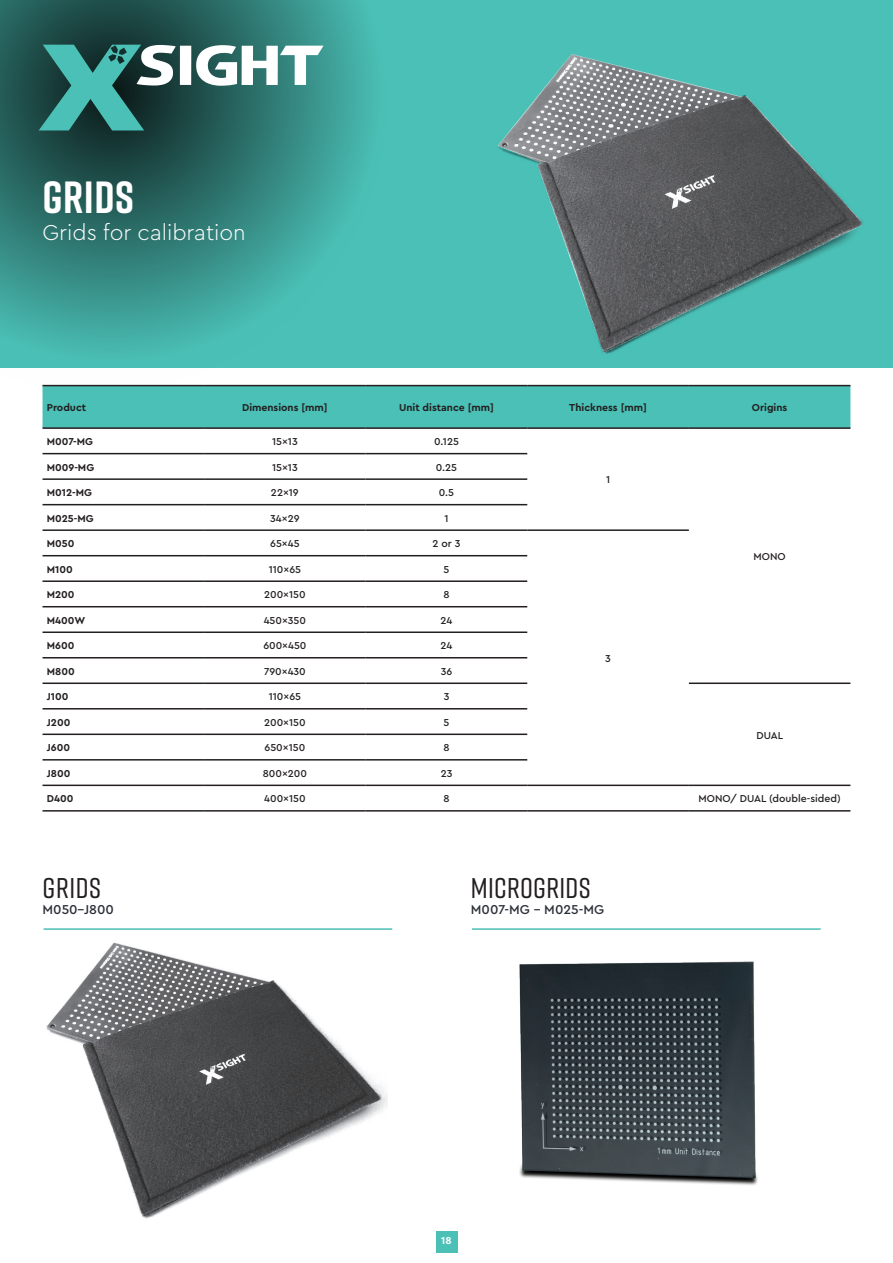
<style>
.page{position:relative;width:893px;height:1263px;background:#fff}
.page>*{position:absolute;margin:0;border:0;box-sizing:border-box;transform-origin:0 0}
.t1{font:700 45px "Rift";letter-spacing:.01em;color:#fff}
.t2{font:500 28.5px "Rift";letter-spacing:.01em;color:#231f20}
.t3{font:300 22.5px "Cera Pro";color:#fff}
.t4{font:500 13.5px "Cera Pro";color:#2b2f37}
.t5{font:500 10.5px "Cera Pro";color:#231f20}
.t6{font:700 10.5px "Cera Pro";color:#231f20}
.t7{font:700 10.5px "Cera Pro";color:#fff}
</style>
<div class="page">
<div style="left:436px;top:1231px;width:21px;height:21px;background:#4bc0b6"></div>
<div style="left:0;top:0;width:893px;height:368px;background:#4bc0b6"></div>
<svg style="left:0;top:0;width:387px;height:393px"></svg>
<div style="left:180px;top:46px;width:11px;height:39px;background:#fff"></div>
<svg style="left:196px;top:45px;width:128px;height:41px;background:#9abdba"></svg>
<svg style="left:39px;top:45px;width:137px;height:85px"></svg>
<img style="left:46px;top:942px;width:342px;height:277px">
<img style="left:519px;top:961px;width:239px;height:224px">
<hr style="left:44px;top:928px;width:348px;height:2px;background:#4bc0b6">
<hr style="left:472px;top:928px;width:349px;height:2px;background:#4bc0b6">
<div style="left:43px;top:386px;width:807px;height:41px;background:#4bc0b6"></div>
<hr style="left:43px;top:385px;width:161px;height:1px;background:#231f20">
<hr style="left:204px;top:385px;width:162px;height:1px;background:#231f20">
<hr style="left:366px;top:385px;width:161px;height:1px;background:#231f20">
<hr style="left:527px;top:385px;width:162px;height:1px;background:#231f20">
<hr style="left:689px;top:385px;width:161px;height:1px;background:#231f20">
<hr style="left:43px;top:427px;width:161px;height:2px;background:#231f20">
<hr style="left:204px;top:427px;width:162px;height:2px;background:#231f20">
<hr style="left:366px;top:427px;width:161px;height:2px;background:#231f20">
<hr style="left:527px;top:427px;width:162px;height:2px;background:#231f20">
<hr style="left:689px;top:427px;width:161px;height:2px;background:#231f20">
<hr style="left:43px;top:453px;width:161px;height:1px;background:#231f20">
<hr style="left:204px;top:453px;width:162px;height:1px;background:#231f20">
<hr style="left:366px;top:453px;width:161px;height:1px;background:#231f20">
<hr style="left:43px;top:478px;width:161px;height:2px;background:#231f20">
<hr style="left:204px;top:478px;width:162px;height:2px;background:#231f20">
<hr style="left:366px;top:478px;width:161px;height:2px;background:#231f20">
<hr style="left:43px;top:504px;width:161px;height:1px;background:#231f20">
<hr style="left:204px;top:504px;width:162px;height:1px;background:#231f20">
<hr style="left:366px;top:504px;width:161px;height:1px;background:#231f20">
<hr style="left:43px;top:529px;width:161px;height:2px;background:#231f20">
<hr style="left:204px;top:529px;width:162px;height:2px;background:#231f20">
<hr style="left:366px;top:529px;width:161px;height:2px;background:#231f20">
<hr style="left:527px;top:529px;width:162px;height:2px;background:#231f20">
<hr style="left:43px;top:555px;width:161px;height:1px;background:#231f20">
<hr style="left:204px;top:555px;width:162px;height:1px;background:#231f20">
<hr style="left:366px;top:555px;width:161px;height:1px;background:#231f20">
<hr style="left:43px;top:580px;width:161px;height:2px;background:#231f20">
<hr style="left:204px;top:580px;width:162px;height:2px;background:#231f20">
<hr style="left:366px;top:580px;width:161px;height:2px;background:#231f20">
<hr style="left:43px;top:606px;width:161px;height:1px;background:#231f20">
<hr style="left:204px;top:606px;width:162px;height:1px;background:#231f20">
<hr style="left:366px;top:606px;width:161px;height:1px;background:#231f20">
<hr style="left:43px;top:631px;width:161px;height:2px;background:#231f20">
<hr style="left:204px;top:631px;width:162px;height:2px;background:#231f20">
<hr style="left:366px;top:631px;width:161px;height:2px;background:#231f20">
<hr style="left:43px;top:657px;width:161px;height:1px;background:#231f20">
<hr style="left:204px;top:657px;width:162px;height:1px;background:#231f20">
<hr style="left:366px;top:657px;width:161px;height:1px;background:#231f20">
<hr style="left:43px;top:682px;width:161px;height:2px;background:#231f20">
<hr style="left:204px;top:682px;width:162px;height:2px;background:#231f20">
<hr style="left:366px;top:682px;width:161px;height:2px;background:#231f20">
<hr style="left:689px;top:682px;width:161px;height:2px;background:#231f20">
<hr style="left:43px;top:708px;width:161px;height:1px;background:#231f20">
<hr style="left:204px;top:708px;width:162px;height:1px;background:#231f20">
<hr style="left:366px;top:708px;width:161px;height:1px;background:#231f20">
<hr style="left:43px;top:733px;width:161px;height:2px;background:#231f20">
<hr style="left:204px;top:733px;width:162px;height:2px;background:#231f20">
<hr style="left:366px;top:733px;width:161px;height:2px;background:#231f20">
<hr style="left:43px;top:759px;width:161px;height:1px;background:#231f20">
<hr style="left:204px;top:759px;width:162px;height:1px;background:#231f20">
<hr style="left:366px;top:759px;width:161px;height:1px;background:#231f20">
<hr style="left:43px;top:784px;width:161px;height:2px;background:#231f20">
<hr style="left:204px;top:784px;width:162px;height:2px;background:#231f20">
<hr style="left:366px;top:784px;width:161px;height:2px;background:#231f20">
<hr style="left:527px;top:784px;width:162px;height:2px;background:#231f20">
<hr style="left:689px;top:784px;width:161px;height:2px;background:#231f20">
<hr style="left:43px;top:810px;width:161px;height:2px;background:#231f20">
<hr style="left:204px;top:810px;width:162px;height:2px;background:#231f20">
<hr style="left:366px;top:810px;width:161px;height:2px;background:#231f20">
<hr style="left:527px;top:810px;width:162px;height:2px;background:#231f20">
<hr style="left:689px;top:810px;width:161px;height:2px;background:#231f20">
<img style="left:498px;top:54px;width:365px;height:300px">
<h1 class="t1" style="left:43px;top:165px;width:93px">Grids</h1>
<h3 class="t3" style="left:43px;top:218px;width:205px">Grids for calibration</h3>
<p class="t6" style="left:47px;top:401px;width:41px">Product</p>
<p class="t6" style="left:242px;top:401px;width:87px">Dimensions [mm]</p>
<p class="t6" style="left:399px;top:401px;width:96px">Unit distance [mm]</p>
<p class="t6" style="left:569px;top:401px;width:79px">Thickness [mm]</p>
<p class="t6" style="left:752px;top:401px;width:37px">Origins</p>
<p class="t6" style="left:47px;top:435px;width:48px">M007-MG</p>
<p class="t5" style="left:272px;top:435px;width:27px">15×13</p>
<p class="t5" style="left:434px;top:435px;width:26px">0.125</p>
<p class="t5" style="left:606px;top:473px;width:6px">1</p>
<p class="t6" style="left:47px;top:460px;width:49px">M009-MG</p>
<p class="t5" style="left:272px;top:460px;width:27px">15×13</p>
<p class="t5" style="left:436px;top:460px;width:23px">0.25</p>
<p class="t6" style="left:47px;top:486px;width:47px">M012-MG</p>
<p class="t5" style="left:271px;top:486px;width:29px">22×19</p>
<p class="t5" style="left:439px;top:486px;width:17px">0.5</p>
<p class="t6" style="left:47px;top:511px;width:48px">M025-MG</p>
<p class="t5" style="left:270px;top:511px;width:31px">34×29</p>
<p class="t5" style="left:444px;top:511px;width:6px">1</p>
<p class="t6" style="left:47px;top:537px;width:29px">M050</p>
<p class="t5" style="left:270px;top:537px;width:31px">65×45</p>
<p class="t5" style="left:433px;top:537px;width:29px">2 or 3</p>
<p class="t6" style="left:47px;top:562px;width:27px">M100</p>
<p class="t5" style="left:269px;top:562px;width:34px">110×65</p>
<p class="t5" style="left:444px;top:562px;width:7px">5</p>
<p class="t6" style="left:47px;top:588px;width:29px">M200</p>
<p class="t5" style="left:264px;top:588px;width:43px">200×150</p>
<p class="t5" style="left:443px;top:588px;width:8px">8</p>
<p class="t6" style="left:47px;top:613px;width:40px">M400W</p>
<p class="t5" style="left:264px;top:613px;width:44px">450×350</p>
<p class="t5" style="left:441px;top:613px;width:13px">24</p>
<p class="t6" style="left:47px;top:639px;width:29px">M600</p>
<p class="t5" style="left:263px;top:639px;width:45px">600×450</p>
<p class="t5" style="left:441px;top:639px;width:13px">24</p>
<p class="t6" style="left:47px;top:664px;width:29px">M800</p>
<p class="t5" style="left:264px;top:664px;width:43px">790×430</p>
<p class="t5" style="left:441px;top:664px;width:13px">36</p>
<p class="t6" style="left:47px;top:690px;width:23px">J100</p>
<p class="t5" style="left:269px;top:690px;width:34px">110×65</p>
<p class="t5" style="left:444px;top:690px;width:7px">3</p>
<p class="t5" style="left:605px;top:651px;width:7px">3</p>
<p class="t5" style="left:754px;top:549px;width:34px">MONO</p>
<p class="t6" style="left:47px;top:715px;width:25px">J200</p>
<p class="t5" style="left:264px;top:715px;width:43px">200×150</p>
<p class="t5" style="left:444px;top:715px;width:7px">5</p>
<p class="t6" style="left:47px;top:741px;width:25px">J600</p>
<p class="t5" style="left:265px;top:741px;width:42px">650×150</p>
<p class="t5" style="left:443px;top:741px;width:8px">8</p>
<p class="t6" style="left:47px;top:766px;width:25px">J800</p>
<p class="t5" style="left:263px;top:766px;width:46px">800×200</p>
<p class="t5" style="left:441px;top:766px;width:13px">23</p>
<p class="t6" style="left:47px;top:792px;width:28px">D400</p>
<p class="t5" style="left:264px;top:792px;width:43px">400×150</p>
<p class="t5" style="left:443px;top:792px;width:8px">8</p>
<p class="t5" style="left:699px;top:792px;width:144px">MONO/ DUAL (double-sided)</p>
<p class="t5" style="left:757px;top:728px;width:28px">DUAL</p>
<h2 class="t2" style="left:43px;top:868px;width:60px">GRIDS</h2>
<p class="t4" style="left:43px;top:901px;width:73px">M050–J800</p>
<h2 class="t2" style="left:471px;top:868px;width:121px">MICROGRIDS</h2>
<p class="t4" style="left:471px;top:901px;width:135px">M007-MG – M025-MG</p>
<p class="t7" style="left:441px;top:1233px;width:12px">18</p>
</div>
